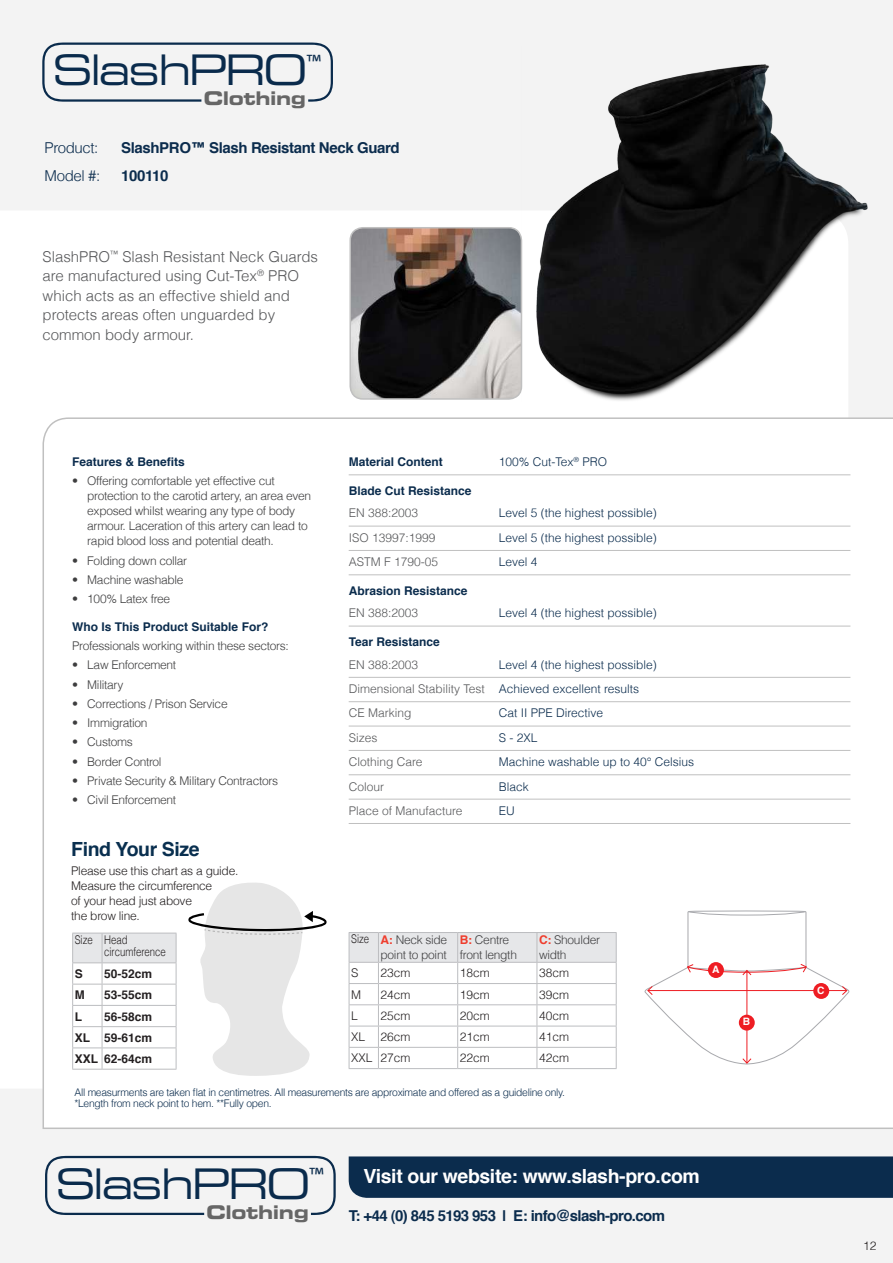
<style>
.page{position:relative;width:893px;height:1263px;background:#fff}
.page>*{position:absolute;margin:0;border:0;box-sizing:border-box;transform-origin:0 0}
.t1{font:expanded 42px "Square 721 BT";letter-spacing:-.06em;color:#0a2b4c}
.t2{font:700 19.5px "Helvetica";letter-spacing:-.02em;color:#fff}
.t3{font:700 19.5px "Helvetica";letter-spacing:-.02em;color:#092f4f}
.t4{font:700 expanded 18.75px "Square 721 BT";letter-spacing:-.02em;color:#666}
.t5{font:300 15px/19.5px "Helvetica";color:#57585a}
.t6{font:700 15px "Helvetica";letter-spacing:-.025em;color:#0b2c4d}
.t7{font:300 15px "Helvetica";letter-spacing:-.025em;color:#0b2c4d}
.t8{font:300 12px/15px "Helvetica";letter-spacing:-.025em;color:#3e3e3f}
.t9{font:300 12px/24.3px "Helvetica";color:#0b2c4d}
.t10{font:700 12px "Helvetica";color:#0b2c4d}
.t11{font:300 12px "Helvetica";color:#57585a}
.t12{font:300 12px/15px "Helvetica";letter-spacing:-.02em;color:#231f20}
.t13{font:300 12px "Helvetica";color:#231f20}
.t14{font:700 12px/21.3px "Helvetica";color:#231f20;text-align:justify}
.t15{font:300 12px/12px "Helvetica";color:#231f20;scale:.8 1}
.t16{font:300 10.5px/10.5px "Helvetica";letter-spacing:-.025em;color:#0b2c4d}
.t17{font:700 10.2px "Helvetica";color:#fff}
.s1{color:#57585a}
.s2{color:#231f20}
.s3{font-weight:700;color:#ef3e2e}
</style>
<div class="page">
<div style="left:0;top:0;width:893px;height:1135px;background:#f3f3f3"></div>
<div style="left:0;top:211px;width:848px;height:877px;background:#fff"></div>
<div style="left:42px;top:417px;width:851px;height:712px;background:#fff"></div>
<hr style="left:349px;top:475px;width:501px;height:1px;background:#c0c0c0">
<hr style="left:349px;top:526px;width:501px;height:1px;background:#c0c0c0">
<hr style="left:349px;top:550px;width:501px;height:1px;background:#c0c0c0">
<hr style="left:349px;top:574px;width:501px;height:1px;background:#c0c0c0">
<hr style="left:349px;top:626px;width:501px;height:1px;background:#c0c0c0">
<hr style="left:349px;top:677px;width:501px;height:1px;background:#c0c0c0">
<hr style="left:349px;top:701px;width:501px;height:1px;background:#c0c0c0">
<hr style="left:349px;top:726px;width:501px;height:1px;background:#c0c0c0">
<hr style="left:349px;top:750px;width:501px;height:1px;background:#c0c0c0">
<hr style="left:349px;top:774px;width:501px;height:1px;background:#c0c0c0">
<hr style="left:349px;top:799px;width:501px;height:1px;background:#c0c0c0">
<hr style="left:349px;top:823px;width:501px;height:1px;background:#c0c0c0">
<svg style="left:42px;top:43px;width:291px;height:59px"></svg>
<svg style="left:72px;top:933px;width:105px;height:136px"></svg>
<hr style="left:72px;top:1069px;width:30px;height:1px;background:#bcbdc0">
<hr style="left:102px;top:1069px;width:74px;height:1px;background:#bcbdc0">
<svg style="left:349px;top:932px;width:268px;height:137px"></svg>
<hr style="left:378px;top:1068px;width:80px;height:1px;background:#bcbdc0">
<hr style="left:458px;top:1068px;width:79px;height:1px;background:#bcbdc0">
<hr style="left:537px;top:1068px;width:80px;height:1px;background:#bcbdc0">
<svg style="left:644px;top:910px;width:206px;height:155px"></svg>
<div style="left:708px;top:962px;width:16px;height:16px;background:#ee1d23;border-radius:50%"></div>
<div style="left:739px;top:1015px;width:16px;height:15px;background:#ee1d23;border-radius:50%"></div>
<div style="left:813px;top:983px;width:16px;height:16px;background:#ee1d23;border-radius:50%"></div>
<svg style="left:188px;top:882px;width:139px;height:194px"></svg>
<img style="left:350px;top:228px;width:171px;height:171px">
<div style="left:349px;top:227px;width:173px;height:173px;border:2px solid #c0c0c0;border-radius:13px"></div>
<img style="left:522px;top:64px;width:346px;height:337px">
<div style="left:0;top:1133px;width:893px;height:130px;background:#f3f3f3"></div>
<svg style="left:45px;top:1156px;width:291px;height:59px"></svg>
<div style="left:349px;top:1156px;width:544px;height:42px;background:#0b2c4d"></div>
<h1 class="t1" style="left:53px;top:45px;width:270px">SlashPRO<sup>™</sup></h1>
<h3 class="t4" style="left:203px;top:87px;width:104px">Clothing</h3>
<p class="t7" style="left:45px;top:139px;width:55px">Product:</p>
<p class="t6" style="left:121px;top:136px;width:280px">SlashPRO™ Slash Resistant Neck Guard</p>
<p class="t7" style="left:45px;top:166px;width:57px">Model #:</p>
<p class="t6" style="left:121px;top:164px;width:49px">100110</p>
<p class="t5" style="left:43px;top:246px;width:277px">SlashPRO<sup>™</sup> Slash Resistant Neck Guards are manufactured using Cut-Tex<sup>®</sup> PRO which acts as an effective shield and protects areas often unguarded by common body armour.</p>
<p class="t10" style="left:72px;top:452px;width:114px">Features &amp; Benefits</p>
<p class="t8" style="left:87px;top:473px;width:225px;text-indent:-15px">• Offering comfortable yet effective cut protection to the carotid artery, an area even exposed whilst wearing any type of body armour. Laceration of this artery can lead to rapid blood loss and potential death.</p>
<p class="t8" style="left:72px;top:553px;width:116px">• Folding down collar</p>
<p class="t8" style="left:72px;top:572px;width:113px">• Machine washable</p>
<p class="t8" style="left:72px;top:591px;width:99px">• 100% Latex free</p>
<p class="t10" style="left:72px;top:617px;width:198px">Who Is This Product Suitable For?</p>
<p class="t8" style="left:72px;top:638px;width:218px">Professionals working within these sectors:</p>
<p class="t8" style="left:72px;top:657px;width:105px">• Law Enforcement</p>
<p class="t8" style="left:72px;top:677px;width:53px">• Military</p>
<p class="t8" style="left:72px;top:696px;width:157px">• Corrections / Prison Service</p>
<p class="t8" style="left:72px;top:715px;width:77px">• Immigration</p>
<p class="t8" style="left:72px;top:734px;width:62px">• Customs</p>
<p class="t8" style="left:72px;top:754px;width:91px">• Border Control</p>
<p class="t8" style="left:72px;top:773px;width:207px">• Private Security &amp; Military Contractors</p>
<p class="t8" style="left:72px;top:792px;width:106px">• Civil Enforcement</p>
<h2 class="t3" style="left:71px;top:833px;width:130px">Find Your Size</h2>
<p class="t12" style="left:71px;top:863px;width:169px">Please use this chart as a guide.<br>Measure the circumference<br>of your head just above<br>the brow line.</p>
<p class="t15" style="left:104px;top:933px;width:78px;text-indent:-29px">Size Head circumference</p>
<p class="t14" style="left:75px;top:963px;width:10px">S</p>
<p class="t14" style="left:104px;top:963px;width:50px">50-52cm</p>
<p class="t14" style="left:75px;top:984px;width:11px">M</p>
<p class="t14" style="left:104px;top:984px;width:50px">53-55cm</p>
<p class="t14" style="left:75px;top:1006px;width:9px">L</p>
<p class="t14" style="left:75px;top:1006px;width:79px;text-indent:29px">56-58cm XL 59-61cm XXL 62-64cm</p>
<p class="t10" style="left:349px;top:452px;width:96px">Material Content</p>
<p class="t9" style="left:499px;top:450px;width:110px">100% Cut-Tex<sup>®</sup> PRO</p>
<p class="t10" style="left:349px;top:481px;width:124px">Blade Cut Resistance</p>
<p class="t11" style="left:349px;top:506px;width:71px">EN 388:2003</p>
<p class="t9" style="left:499px;top:501px;width:160px">Level 5 (the highest possible)</p>
<p class="t11" style="left:349px;top:530px;width:88px">ISO 13997:1999</p>
<p class="t9" style="left:499px;top:525px;width:160px">Level 5 (the highest possible)</p>
<p class="t11" style="left:349px;top:554px;width:91px">ASTM F 1790-05</p>
<p class="t9" style="left:499px;top:550px;width:40px">Level 4</p>
<p class="t10" style="left:349px;top:581px;width:120px">Abrasion Resistance</p>
<p class="t11" style="left:349px;top:606px;width:71px">EN 388:2003</p>
<p class="t9" style="left:499px;top:601px;width:160px">Level 4 (the highest possible)</p>
<p class="t10" style="left:349px;top:632px;width:93px">Tear Resistance</p>
<p class="t11" style="left:349px;top:657px;width:71px">EN 388:2003</p>
<p class="t9" style="left:349px;top:652px;width:310px;text-indent:150px">Level 4 (the highest possible)<br><span class="s1">Dimensional Stability Test</span> Achieved excellent results<br><span class="s1">CE Marking</span></p>
<p class="t9" style="left:499px;top:701px;width:106px">Cat II PPE Directive</p>
<p class="t11" style="left:349px;top:730px;width:30px">Sizes</p>
<p class="t9" style="left:499px;top:725px;width:40px">S - 2XL</p>
<p class="t11" style="left:349px;top:754px;width:75px">Clothing Care</p>
<p class="t9" style="left:499px;top:750px;width:197px">Machine washable up to 40° Celsius</p>
<p class="t11" style="left:349px;top:779px;width:37px">Colour</p>
<p class="t9" style="left:499px;top:774px;width:32px">Black</p>
<p class="t11" style="left:349px;top:803px;width:115px">Place of Manufacture</p>
<p class="t9" style="left:499px;top:798px;width:17px">EU</p>
<p class="t8" style="left:351px;top:932px;width:98px;text-align:right"><span class="s2">Size</span> <span class="s3">A:</span> Neck side point to point</p>
<p class="t8" style="left:460px;top:932px;width:59px"><span class="s3">B:</span> Centre front length</p>
<p class="t8" style="left:539px;top:932px;width:63px"><span class="s3">C:</span> Shoulder width</p>
<p class="t13" style="left:351px;top:965px;width:9px">S</p>
<p class="t13" style="left:381px;top:965px;width:32px">23cm</p>
<p class="t13" style="left:460px;top:965px;width:32px">18cm</p>
<p class="t13" style="left:539px;top:965px;width:32px">38cm</p>
<p class="t13" style="left:351px;top:987px;width:11px">M</p>
<p class="t13" style="left:381px;top:987px;width:32px">24cm</p>
<p class="t13" style="left:460px;top:987px;width:32px">19cm</p>
<p class="t13" style="left:539px;top:987px;width:32px">39cm</p>
<p class="t13" style="left:351px;top:1008px;width:8px">L</p>
<p class="t13" style="left:381px;top:1008px;width:32px">25cm</p>
<p class="t13" style="left:460px;top:1008px;width:32px">20cm</p>
<p class="t13" style="left:539px;top:1008px;width:32px">40cm</p>
<p class="t13" style="left:351px;top:1029px;width:16px">XL</p>
<p class="t13" style="left:381px;top:1029px;width:32px">26cm</p>
<p class="t13" style="left:460px;top:1029px;width:32px">21cm</p>
<p class="t13" style="left:539px;top:1029px;width:32px">41cm</p>
<p class="t13" style="left:351px;top:1050px;width:61px">XXL 27cm</p>
<p class="t13" style="left:460px;top:1050px;width:32px">22cm</p>
<p class="t13" style="left:539px;top:1050px;width:32px">42cm</p>
<p class="t16" style="left:74px;top:1087px;width:492px">All measurments are taken flat in centimetres. All measurements are approximate and offered as a guideline only. *Length from neck point to hem. **Fully open.</p>
<p class="t17" style="left:712px;top:961px;width:9px">A</p>
<h1 class="t1" style="left:55px;top:1158px;width:270px">SlashPRO<sup>™</sup></h1>
<h3 class="t4" style="left:206px;top:1201px;width:104px">Clothing</h3>
<p class="t6" style="left:349px;top:1203px;width:318px">T: +44 (0) 845 5193 953 | E: info@slash-pro.com</p>
<h2 class="t2" style="left:364px;top:1160px;width:338px">Visit our website: www.slash-pro.com</h2>
<p class="t17" style="left:743px;top:1013px;width:9px">B</p>
<p class="t17" style="left:817px;top:982px;width:9px">C</p>
<p class="t13" style="left:863px;top:1238px;width:15px">12</p>
</div>
